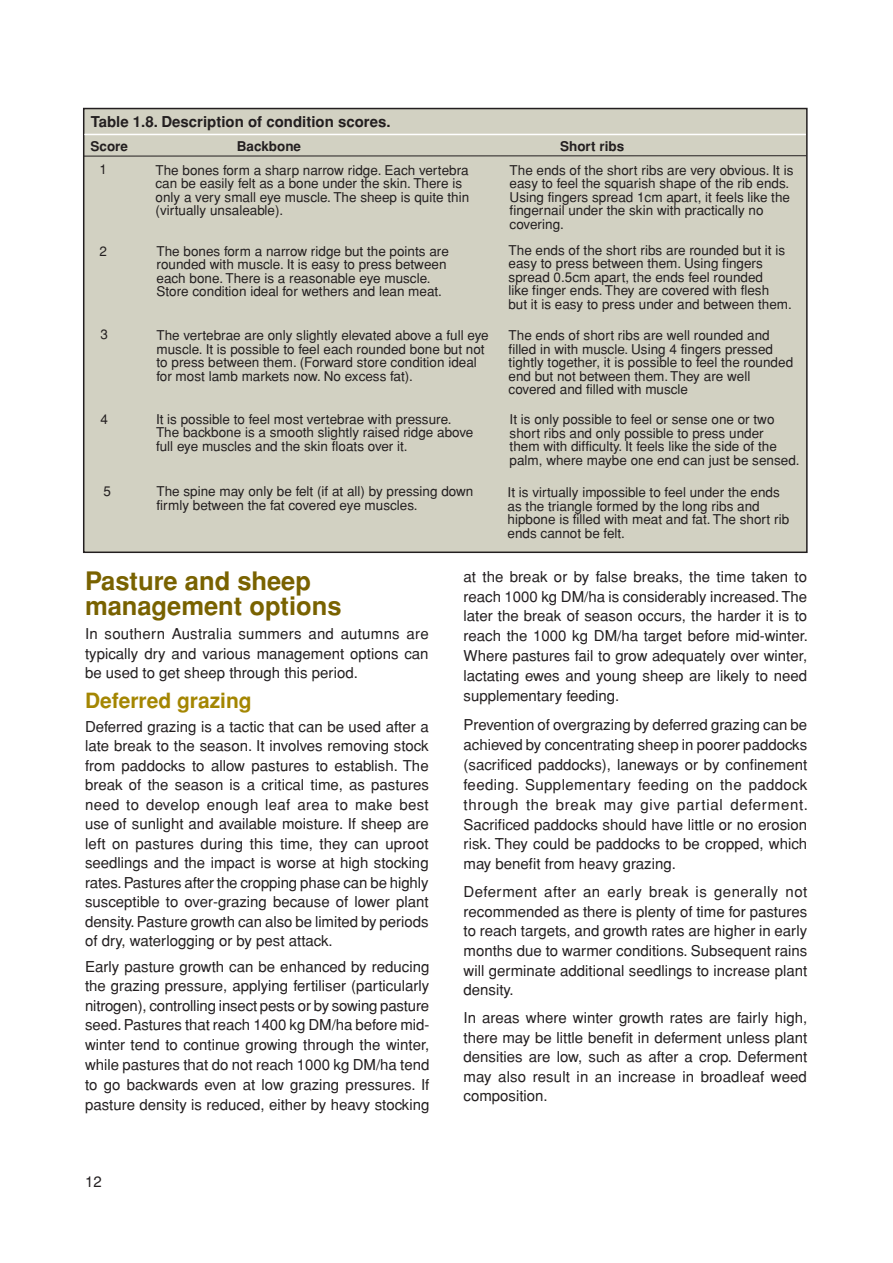
<style>
.page{position:relative;width:893px;height:1263px;background:#fff}
.page>*{position:absolute;margin:0;border:0;box-sizing:border-box;transform-origin:0 0}
.t1{font:700 25.5px/25.5px "Helvetica";color:#796200}
.t2{font:700 21px "Helvetica";color:#a48602}
.t3{font:15px/19.5px "Helvetica";color:#231f20;text-align:justify}
.t4{font:700 15px "Helvetica";color:#231f20}
.t5{font:13.5px/13.5px "Helvetica";color:#231f20}
.t6{font:700 13.5px "Helvetica";color:#231f20}
</style>
<div class="page">
<div style="left:84px;top:109px;width:723px;height:443px;background:#d2d1c2"></div>
<div style="left:83px;top:108px;width:725px;height:445px;border:2px solid #231f20"></div>
<hr style="left:83px;top:155px;width:723px;height:1px;background:#231f20">
<hr style="left:85px;top:134px;width:721px;height:1px;background:#fff">
<p class="t4" style="left:91px;top:113px;width:301px">Table 1.8. Description of condition scores.</p>
<p class="t6" style="left:91px;top:138px;width:39px">Score</p>
<p class="t6" style="left:237px;top:138px;width:66px">Backbone</p>
<p class="t6" style="left:560px;top:138px;width:66px">Short ribs</p>
<p class="t5" style="left:100px;top:162px;width:9px">1</p>
<p class="t5" style="left:156px;top:163px;width:315px">The bones form a sharp narrow ridge. Each vertebra can be easily felt as a bone under the skin. There is only a very small eye muscle. The sheep is quite thin (virtually unsaleable).</p>
<p class="t5" style="left:510px;top:163px;width:285px">The ends of the short ribs are very obvious. It is easy to feel the squarish shape of the rib ends.<br>Using fingers spread 1cm apart, it feels like the fingernail under the skin with practically no covering.</p>
<p class="t5" style="left:99px;top:244px;width:9px">2</p>
<p class="t5" style="left:157px;top:244px;width:294px">The bones form a narrow ridge but the points are rounded with muscle. It is easy to press between each bone. There is a reasonable eye muscle.<br>Store condition ideal for wethers and lean meat.</p>
<p class="t5" style="left:509px;top:243px;width:285px">The ends of the short ribs are rounded but it is easy to press between them. Using fingers spread 0.5cm apart, the ends feel rounded<br>like finger ends. They are covered with flesh<br>but it is easy to press under and between them.</p>
<p class="t5" style="left:101px;top:327px;width:9px">3</p>
<p class="t5" style="left:157px;top:328px;width:334px">The vertebrae are only slightly elevated above a full eye muscle. It is possible to feel each rounded bone but not to press between them. (Forward store condition ideal for most lamb markets now. No excess fat).</p>
<p class="t5" style="left:509px;top:328px;width:286px">The ends of short ribs are well rounded and filled in with muscle. Using 4 fingers pressed tightly together, it is possible to feel the rounded end but not between them. They are well covered and filled with muscle</p>
<p class="t5" style="left:101px;top:412px;width:9px">4</p>
<p class="t5" style="left:156px;top:412px;width:319px">It is possible to feel most vertebrae with pressure.<br>The backbone is a smooth slightly raised ridge above full eye muscles and the skin floats over it.</p>
<p class="t5" style="left:510px;top:412px;width:291px">It is only possible to feel or sense one or two short ribs and only possible to press under<br>them with difficulty. It feels like the side of the palm, where maybe one end can just be sensed.</p>
<p class="t5" style="left:104px;top:484px;width:9px">5</p>
<p class="t5" style="left:157px;top:484px;width:318px">The spine may only be felt (if at all) by pressing down firmly between the fat covered eye muscles.</p>
<p class="t5" style="left:508px;top:485px;width:283px">It is virtually impossible to feel under the ends as the triangle formed by the long ribs and hipbone is filled with meat and fat. The short rib ends cannot be felt.</p>
<h1 class="t1" style="left:85px;top:568px;width:258px">Pasture and sheep management options</h1>
<p class="t3" style="left:85px;top:624px;width:345px">In southern Australia summers and autumns are typically dry and various management options can be used to get sheep through this period.</p>
<h2 class="t2" style="left:85px;top:688px;width:168px">Deferred grazing</h2>
<p class="t3" style="left:85px;top:716px;width:345px">Deferred grazing is a tactic that can be used after a late break to the season. It involves removing stock from paddocks to allow pastures to establish. The break of the season is a critical time, as pastures need to develop enough leaf area to make best use of sunlight and available moisture. If sheep are left on pastures during this time, they can uproot seedlings and the impact is worse at high stocking rates. Pastures after the cropping phase can be highly susceptible to over-grazing because of lower plant density. Pasture growth can also be limited by periods of dry, waterlogging or by pest attack.</p>
<p class="t3" style="left:85px;top:956px;width:346px">Early pasture growth can be enhanced by reducing the grazing pressure, applying fertiliser (particularly nitrogen), controlling insect pests or by sowing pasture seed. Pastures that reach 1 400 kg DM/ha before mid&shy;winter tend to continue growing through the winter, while pastures that do not reach 1 000 kg DM/ha tend to go backwards even at low grazing pressures. If pasture density is reduced, either by heavy stocking</p>
<p class="t3" style="left:85px;top:1172px;width:18px">1 2</p>
<p class="t3" style="left:463px;top:566px;width:346px;line-height:20px">at the break or by false breaks, the time taken to reach 1 000 kg DM/ha is considerably increased. The later the break of season occurs, the harder it is to reach the 1 000 kg DM/ha target before mid-winter.<br>Where pastures fail to grow adequately over winter, lactating ewes and young sheep are likely to need supplementary feeding.</p>
<p class="t3" style="left:463px;top:714px;width:346px;line-height:20px">Prevention of overgrazing by deferred grazing can be achieved by concentrating sheep in poorer paddocks (sacrificed paddocks), laneways or by confinement feeding. Supplementary feeding on the paddock through the break may give partial deferment.<br>Sacrificed paddocks should have little or no erosion risk. They could be paddocks to be cropped, which may benefit from heavy grazing.</p>
<p class="t3" style="left:463px;top:882px;width:345px">Deferment after an early break is generally not recommended as there is plenty of time for pastures to reach targets, and growth rates are higher in early months due to warmer conditions. Subsequent rains will germinate additional seedlings to increase plant density.</p>
<p class="t3" style="left:463px;top:1008px;width:345px">In areas where winter growth rates are fairly high, there may be little benefit in deferment unless plant densities are low, such as after a crop. Deferment may also result in an increase in broadleaf weed composition.</p>
</div>
